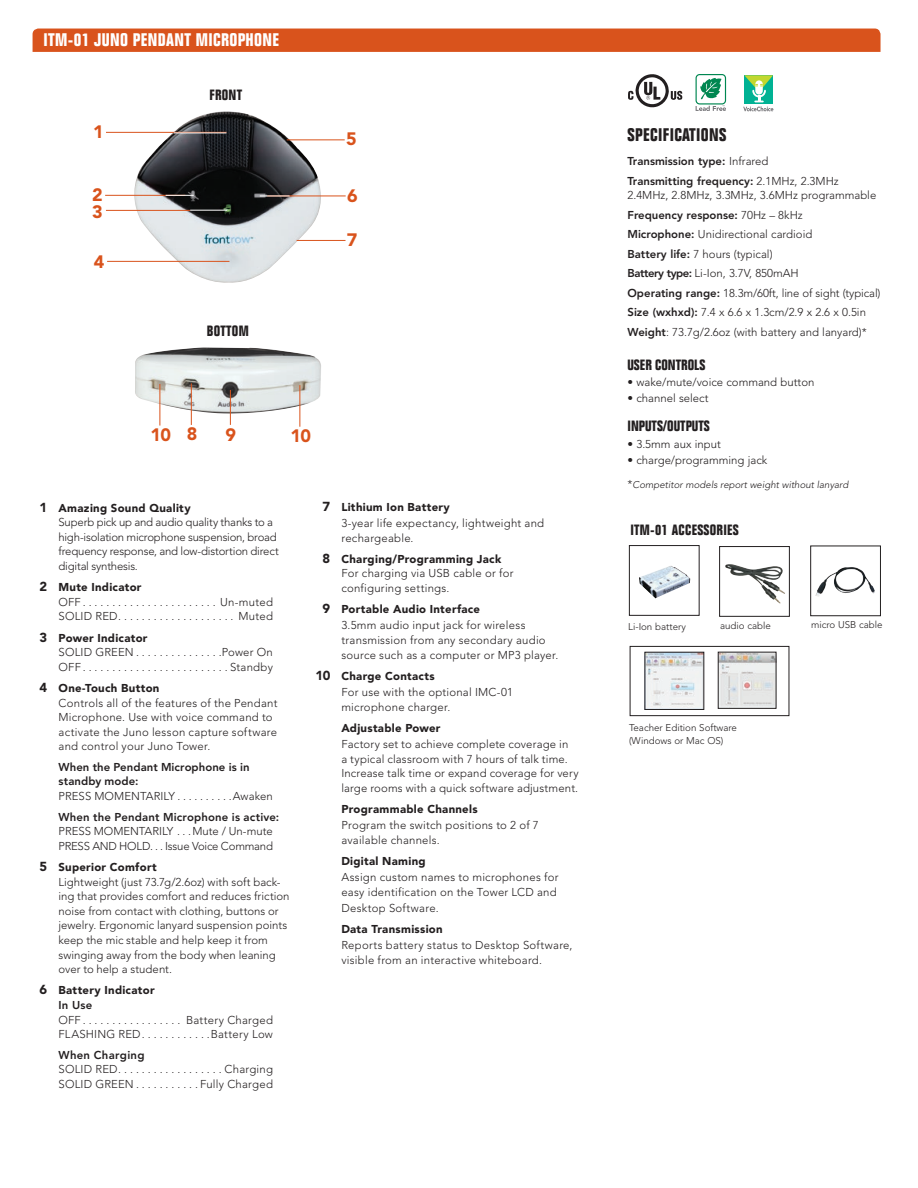
<style>
.page{position:relative;width:918px;height:1188px;background:#fff}
.page>*{position:absolute;margin:0;border:0;box-sizing:border-box;transform-origin:0 0}
.t1{font:700 condensed 17.85px "Folio";letter-spacing:.02em;color:#fff}
.t2{font:700 condensed 17.85px "Folio";letter-spacing:.02em;color:#231f20}
.t3{font:900 17.85px/16.6px "Avenir";color:#d9531c}
.t4{font:700 condensed 14.55px "Folio";letter-spacing:.02em;color:#231f20}
.t5{font:700 condensed 14.55px "Folio";color:#231f20}
.t6{font:300 11.4px/14.5px "Avenir";letter-spacing:.01em;color:#231f20}
.t7{font:300 11.4px/14.5px "Avenir";letter-spacing:-.02em;color:#231f20}
.t8{font:800 11.4px/14.5px "Avenir";letter-spacing:.005em;color:#231f20}
.t9{font:900 11.4px/14.5px "Avenir";letter-spacing:.025em;color:#231f20}
.t10{font:300 11.4px/14.5px "Avenir";letter-spacing:-.015em;color:#231f20}
.t11{font:800 11.4px "Avenir";letter-spacing:.025em;color:#231f20}
.t12{font:300 9.75px/13px "Avenir";color:#231f20}
.t13{font:italic 300 9.75px "Avenir";color:#231f20}
.s1{font-weight:900;font-size:13.05px}
.s2{font-weight:900}
.s3{font-size:13.05px}
.s4{font-weight:800}
.s5{font-weight:300}
.s6{font-style:normal;font-size:11.4px}
</style>
<div class="page">
<div style="left:33px;top:29px;width:848px;height:23px;background:#d9531c"></div>
<img style="left:639px;top:566px;width:51px;height:32px">
<div style="left:629px;top:545px;width:70px;height:71px;border:1px solid #231f20"></div>
<img style="left:135px;top:347px;width:186px;height:67px">
<img style="left:127px;top:111px;width:202px;height:172px">
<hr style="left:105px;top:195px;width:80px;height:1px;background:#d9531c">
<svg style="left:166px;top:195px;width:28px;height:1px"></svg>
<hr style="left:106px;top:210px;width:84px;height:1px;background:#d9531c">
<hr style="left:190px;top:210px;width:37px;height:1px;background:#fff">
<hr style="left:107px;top:261px;width:122px;height:1px;background:#d9531c">
<hr style="left:267px;top:196px;width:79px;height:1px;background:#d9531c">
<hr style="left:260px;top:196px;width:30px;height:1px;background:#fff">
<hr style="left:191px;top:383px;width:1px;height:42px;background:#d9531c">
<hr style="left:230px;top:390px;width:1px;height:35px;background:#d9531c">
<div style="left:696px;top:74px;width:30px;height:31px;border:1px solid #008751;border-radius:4px"></div>
<svg style="left:696px;top:78px;width:30px;height:33px"></svg>
<svg style="left:628px;top:74px;width:54px;height:33px"></svg>
<div style="left:719px;top:546px;width:71px;height:71px;border:1px solid #231f20"></div>
<img style="left:725px;top:564px;width:60px;height:39px">
<hr style="left:159px;top:384px;width:1px;height:42px;background:#d9531c">
<hr style="left:299px;top:385px;width:1px;height:42px;background:#d9531c">
<hr style="left:106px;top:132px;width:120px;height:1px;background:#d9531c">
<hr style="left:174px;top:133px;width:52px;height:1px;background:#fff">
<hr style="left:287px;top:139px;width:58px;height:1px;background:#d9531c">
<hr style="left:297px;top:240px;width:49px;height:1px;background:#d9531c">
<img style="left:815px;top:567px;width:60px;height:30px">
<div style="left:810px;top:546px;width:71px;height:70px;border:1px solid #231f20"></div>
<svg style="left:743px;top:75px;width:30px;height:36px"></svg>
<div style="left:630px;top:646px;width:159px;height:70px;border:1px solid #231f20"></div>
<img style="left:720px;top:654px;width:54px;height:53px">
<div style="left:718px;top:652px;width:58px;height:57px;border:1px solid #231f20"></div>
<img style="left:647px;top:654px;width:55px;height:54px">
<div style="left:645px;top:652px;width:59px;height:58px;border:1px solid #231f20"></div>
<h1 class="t1" style="left:44px;top:30px;width:237px">ITM-01 JUNO PENDANT MICROPHONE</h1>
<h1 class="t3" style="left:93px;top:124px;width:12px">1</h1>
<h1 class="t3" style="left:92px;top:187px;width:12px">2<br>3</h1>
<h1 class="t3" style="left:94px;top:253px;width:12px">4</h1>
<p class="t4" style="left:209px;top:87px;width:34px">FRONT</p>
<p class="t4" style="left:207px;top:323px;width:43px">BOTTOM</p>
<h1 class="t3" style="left:346px;top:131px;width:12px">5</h1>
<h1 class="t3" style="left:347px;top:187px;width:12px">6</h1>
<h1 class="t3" style="left:347px;top:231px;width:12px">7</h1>
<h1 class="t3" style="left:187px;top:426px;width:12px">8</h1>
<h1 class="t3" style="left:226px;top:426px;width:12px">9</h1>
<h1 class="t3" style="left:151px;top:426px;width:22px">10</h1>
<h1 class="t3" style="left:291px;top:428px;width:22px">10</h1>
<p class="t7" style="left:59px;top:500px;width:222px;text-indent:-19px"><span class="s1">1</span> <span class="s2">Amazing Sound Quality<br></span>Superb pick up and audio quality thanks to a high-isolation microphone suspension, broad frequency response, and low-distortion direct digital synthesis.</p>
<p class="t6" style="left:59px;top:580px;width:216px;text-indent:-19px"><span class="s1">2</span> <span class="s2">Mute Indicator<br></span>OFF....................... Un-muted<br>SOLID RED.................... Muted</p>
<p class="t6" style="left:59px;top:630px;width:216px;text-indent:-19px"><span class="s1">3</span> <span class="s2">Power Indicator<br></span>SOLID GREEN...............Power On<br>OFF.........................Standby</p>
<p class="t6" style="left:59px;top:681px;width:220px;text-indent:-19px"><span class="s1">4</span> <span class="s2">One-Touch Button<br></span>Controls all of the features of the Pendant Microphone. Use with voice command to activate the Juno lesson capture software and control your Juno Tower.</p>
<p class="t8" style="left:59px;top:760px;width:193px">When the Pendant Microphone is in standby mode:</p>
<p class="t6" style="left:59px;top:789px;width:216px">PRESS MOMENTARILY . . . . . . . . . .Awaken</p>
<p class="t8" style="left:59px;top:809px;width:222px">When the Pendant Microphone is active:</p>
<p class="t10" style="left:59px;top:824px;width:216px">PRESS MOMENTARILY . . .Mute / Un-mute<br>PRESS AND HOLD. . . Issue Voice Command</p>
<p class="t6" style="left:59px;top:860px;width:233px;text-indent:-19px"><span class="s1">5</span> <span class="s2">Superior Comfort<br></span>Lightweight (just 73.7g/2.6oz) with soft back&shy;ing that provides comfort and reduces friction noise from contact with clothing, buttons or jewelry. Ergonomic lanyard suspension points keep the mic stable and help keep it from swinging away from the body when leaning over to help a student.</p>
<p class="t9" style="left:59px;top:983px;width:98px;text-indent:-19px"><span class="s3">6</span> Battery Indicator<br><span class="s4">In Use</span></p>
<p class="t6" style="left:59px;top:1012px;width:216px">OFF................. Battery Charged<br>FLASHING RED. . . . . . . . . . . .Battery Low</p>
<p class="t11" style="left:59px;top:1048px;width:87px">When Charging</p>
<p class="t6" style="left:59px;top:1062px;width:216px">SOLID RED..................Charging<br>SOLID GREEN . . . . . . . . . . . Fully Charged</p>
<p class="t6" style="left:341px;top:499px;width:204px;line-height:16.2px;text-indent:-19px"><span class="s1">7</span> <span class="s2">Lithium Ion Battery<br></span>3-year life expectancy, lightweight and</p>
<p class="t9" style="left:322px;top:527px;width:181px;line-height:21.1px;text-indent:19px"><span class="s5">rechargeable.<br></span><span class="s3">8</span> Charging/Programming Jack</p>
<p class="t6" style="left:341px;top:566px;width:174px">For charging via USB cable or for configuring settings.</p>
<p class="t6" style="left:341px;top:601px;width:186px;line-height:16.2px;text-indent:-19px"><span class="s1">9</span> <span class="s2">Portable Audio Interface<br></span>3.5mm audio input jack for wireless</p>
<p class="t6" style="left:341px;top:633px;width:218px">transmission from any secondary audio source such as a computer or MP3 player.</p>
<p class="t6" style="left:341px;top:668px;width:173px;line-height:16.2px;text-indent:-26px"><span class="s1">10</span> <span class="s2">Charge Contacts<br></span>For use with the optional IMC-01</p>
<p class="t6" style="left:341px;top:700px;width:110px">microphone charger.</p>
<p class="t9" style="left:341px;top:721px;width:101px">Adjustable Power</p>
<p class="t6" style="left:341px;top:737px;width:239px">Factory set to achieve complete coverage in<br>a typical classroom with 7 hours of talk time.<br>Increase talk time or expand coverage for very large rooms with a quick software adjustment.</p>
<p class="t9" style="left:341px;top:802px;width:138px">Programmable Channels</p>
<p class="t6" style="left:341px;top:818px;width:199px">Program the switch positions to 2 of 7 available channels.</p>
<p class="t9" style="left:341px;top:854px;width:86px">Digital Naming</p>
<p class="t6" style="left:341px;top:870px;width:219px">Assign custom names to microphones for easy identification on the Tower LCD and</p>
<p class="t6" style="left:341px;top:901px;width:99px">Desktop Software.</p>
<p class="t9" style="left:341px;top:922px;width:103px">Data Transmission</p>
<p class="t6" style="left:341px;top:938px;width:233px">Reports battery status to Desktop Software, visible from an interactive whiteboard.</p>
<h1 class="t2" style="left:628px;top:125px;width:100px">SPECIFICATIONS</h1>
<p class="t8" style="left:628px;top:151px;width:213px;line-height:19.5px">Transmission type: <span class="s5">Infrared<br></span>Transmitting frequency: <span class="s5">2.1MHz, 2.3MHz</span></p>
<p class="t6" style="left:628px;top:186px;width:255px;line-height:19.5px">2.4MHz, 2.8MHz, 3.3MHz, 3.6MHz programmable <span class="s4">Frequency response:</span> 70Hz – 8kHz<br><span class="s4">Microphone:</span> Unidirectional cardioid<br><span class="s4">Battery life:</span> 7 hours (typical)<br><span class="s4">Battery type:</span> Li-Ion, 3.7V, 850mAH<br><span class="s4">Operating range:</span> 18.3m/60ft, line of sight (typical)<br><span class="s4">Size (wxhxd):</span> 7.4 x 6.6 x 1.3cm/2.9 x 2.6 x 0.5in <span class="s4">Weight</span>: 73.7g/2.6oz (with battery and lanyard)*</p>
<p class="t5" style="left:628px;top:357px;width:79px">USER CONTROLS</p>
<p class="t6" style="left:628px;top:375px;width:188px">• wake/mute/voice command button</p>
<p class="t6" style="left:628px;top:391px;width:83px">• channel select</p>
<p class="t5" style="left:628px;top:418px;width:84px">INPUTS/OUTPUTS</p>
<p class="t6" style="left:628px;top:437px;width:95px">• 3.5mm aux input</p>
<p class="t6" style="left:628px;top:453px;width:141px">• charge/programming jack</p>
<p class="t13" style="left:628px;top:479px;width:222px"><span class="s6">*</span>Competitor models report weight without lanyard</p>
<p class="t4" style="left:630px;top:521px;width:110px">ITM-01 ACCESSORIES</p>
<p class="t12" style="left:628px;top:620px;width:59px">Li-Ion battery</p>
<p class="t12" style="left:720px;top:619px;width:52px">audio cable</p>
<p class="t12" style="left:629px;top:721px;width:109px">Teacher Edition Software (Windows or Mac OS)</p>
<p class="t12" style="left:811px;top:618px;width:73px">micro USB cable</p>
</div>
